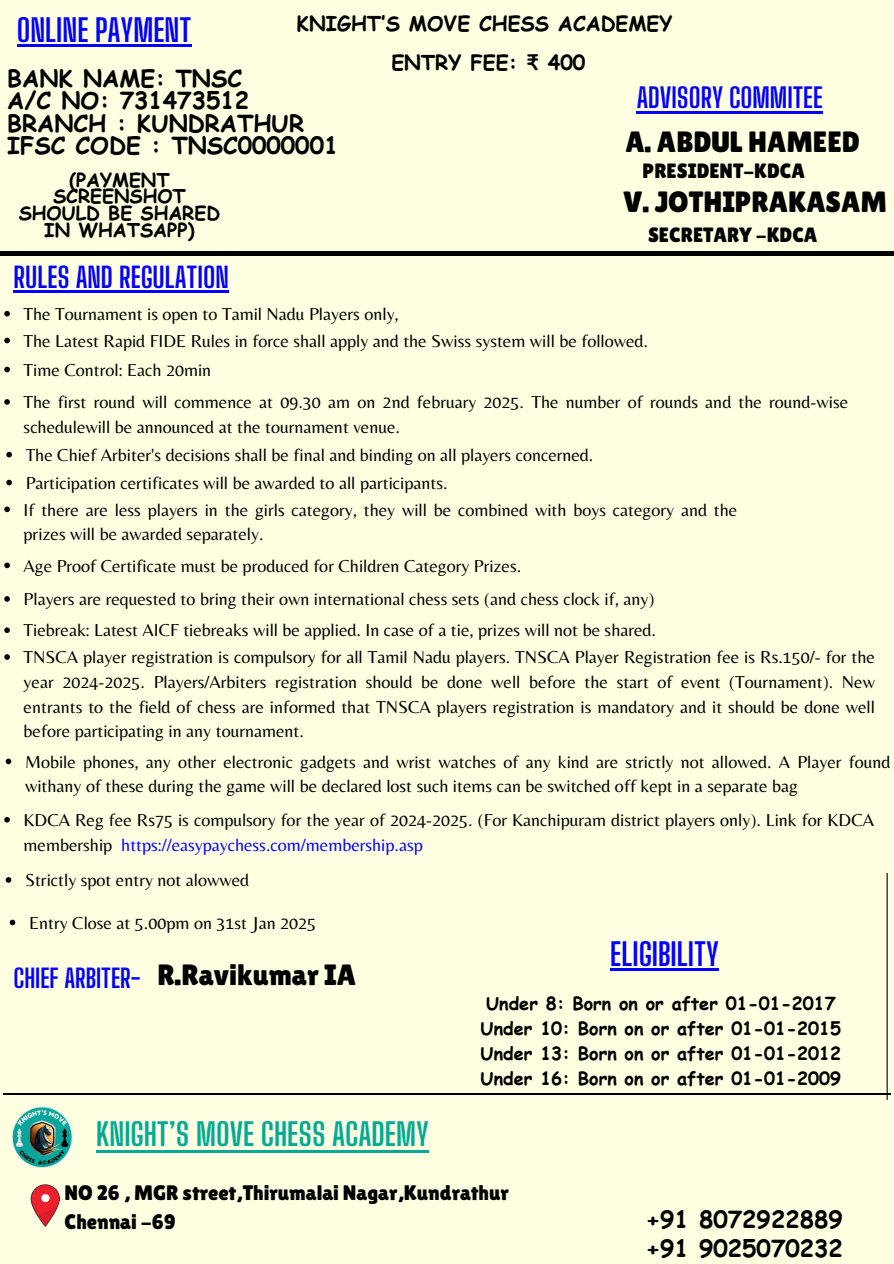
<style>
.page{position:relative;width:894px;height:1264px;background:#fff}
.page>*{position:absolute;margin:0;border:0;box-sizing:border-box;transform-origin:0 0}
.t1{font:700 31.05px "Big Shoulders Display";color:#05a995}
.t2{font:700 31.05px "Big Shoulders Display";color:#0300ff}
.t3{font:29.4px "Lilita One";color:#000}
.t4{font:29.4px "Lilita One";color:#010101}
.t5{font:700 28.05px "Big Shoulders Display";color:#0300ff}
.t6{font:700 27.15px "Big Shoulders Display";color:#0300ff}
.t7{font:700 25.65px "Big Shoulders Display";color:#0300ff}
.t8{font:700 23.55px/22.5px "Comic Sans MS";color:#010101}
.t9{font:21px "Lilita One";color:#000}
.t10{font:20.7px "Lilita One";color:#010101}
.t11{font:700 20.55px "Comic Sans MS";color:#010101}
.t12{font:700 19.05px/16.8px "Comic Sans MS";color:#010101;text-align:center}
.t13{font:18px/24.8px "Belleza";color:#000}
.t14{font:700 18px "Comic Sans MS";color:#000}
.s1{color:#0300ff}
</style>
<div class="page">
<div style="left:0;top:0;width:893px;height:1263px;background:#ffffe1"></div>
<hr style="left:96px;top:1150px;width:333px;height:2px;background:#05a995">
<div style="left:0;top:251px;width:893px;height:5px;background:#000"></div>
<hr style="left:3px;top:1093px;width:887px;height:1px;background:#000">
<img style="left:12px;top:1107px;width:60px;height:61px">
<svg style="left:31px;top:1184px;width:29px;height:42px"></svg>
<hr style="left:14px;top:290px;width:215px;height:2px;background:#0300ff">
<svg style="left:4px;top:311px;width:6px;height:5px"></svg>
<svg style="left:4px;top:338px;width:6px;height:5px"></svg>
<svg style="left:4px;top:367px;width:6px;height:5px"></svg>
<svg style="left:4px;top:399px;width:6px;height:6px"></svg>
<hr style="left:17px;top:44px;width:174px;height:2px;background:#0300ff">
<svg style="left:4px;top:596px;width:6px;height:5px"></svg>
<svg style="left:4px;top:627px;width:6px;height:6px"></svg>
<svg style="left:6px;top:452px;width:6px;height:5px"></svg>
<svg style="left:6px;top:480px;width:6px;height:5px"></svg>
<svg style="left:4px;top:506px;width:6px;height:6px"></svg>
<svg style="left:4px;top:562px;width:6px;height:6px"></svg>
<svg style="left:6px;top:758px;width:5px;height:6px"></svg>
<svg style="left:4px;top:654px;width:6px;height:6px"></svg>
<svg style="left:10px;top:919px;width:5px;height:6px"></svg>
<svg style="left:4px;top:817px;width:6px;height:5px"></svg>
<hr style="left:636px;top:111px;width:186px;height:2px;background:#0300ff">
<svg style="left:6px;top:877px;width:5px;height:5px"></svg>
<hr style="left:886px;top:873px;width:1px;height:226px;background:#000">
<hr style="left:610px;top:968px;width:108px;height:2px;background:#0300ff">
<p class="t11" style="left:296px;top:9px;width:377px">KNIGHT’S MOVE CHESS ACADEMEY</p>
<p class="t11" style="left:391px;top:47px;width:195px">ENTRY FEE: ₹ 400</p>
<p class="t2" style="left:17px;top:11px;width:176px">ONLINE PAYMENT</p>
<h5 class="t8" style="left:7px;top:66px;width:332px">BANK NAME: TNSC<br>A/C NO: 731473512<br>BRANCH : KUNDRATHUR<br>IFSC CODE : TNSC0000001</h5>
<p class="t6" style="left:636px;top:82px;width:187px">ADVISORY COMMITEE</p>
<p class="t3" style="left:625px;top:125px;width:236px">A. ABDUL HAMEED</p>
<p class="t4" style="left:623px;top:185px;width:265px">V. JOTHIPRAKASAM</p>
<p class="t10" style="left:642px;top:159px;width:164px">PRESIDENT-KDCA</p>
<h4 class="t12" style="left:19px;top:170px;width:203px">(PAYMENT<br>SCREENSHOT<br>SHOULD BE SHARED<br>IN WHATSAPP)</h4>
<p class="t10" style="left:647px;top:223px;width:171px">SECRETARY -KDCA</p>
<h1 class="t5" style="left:14px;top:260px;width:217px">RULES AND REGULATION</h1>
<h2 class="t13" style="left:24px;top:301px;width:376px">The Tournament is open to Tamil Nadu Players only,</h2>
<p class="t13" style="left:24px;top:328px;width:625px">The Latest Rapid FIDE Rules in force shall apply and the Swiss system will be followed.</p>
<h2 class="t13" style="left:24px;top:357px;width:189px">Time Control: Each 20min</h2>
<p class="t13" style="left:24px;top:389px;width:825px">The first round will commence at 09.30 am on 2nd february 2025. The number of rounds and the round-wise schedulewill be announced at the tournament venue.</p>
<p class="t13" style="left:26px;top:442px;width:569px">The Chief Arbiter's decisions shall be final and binding on all players concerned.</p>
<p class="t13" style="left:26px;top:470px;width:423px">Participation certificates will be awarded to all participants.</p>
<p class="t13" style="left:24px;top:497px;width:715px">If there are less players in the girls category, they will be combined with boys category and the prizes will be awarded separately.</p>
<p class="t13" style="left:24px;top:553px;width:499px">Age Proof Certificate must be produced for Children Category Prizes.</p>
<h1 class="t13" style="left:24px;top:586px;width:632px">Players are requested to bring their own international chess sets (and chess clock if, any)</h1>
<p class="t13" style="left:24px;top:617px;width:633px">Tiebreak: Latest AICF tiebreaks will be applied. In case of a tie, prizes will not be shared.</p>
<p class="t13" style="left:24px;top:644px;width:852px;text-align:justify">TNSCA player registration is compulsory for all Tamil Nadu players. TNSCA Player Registration fee is Rs.150/- for the year 2024-2025. Players/Arbiters registration should be done well before the start of event (Tournament). New entrants to the field of chess are informed that TNSCA players registration is mandatory and it should be done well before participating in any tournament.</p>
<p class="t13" style="left:25px;top:749px;width:866px">Mobile phones, any other electronic gadgets and wrist watches of any kind are strictly not allowed. A Player found withany of these during the game will be declared lost such items can be switched off kept in a separate bag</p>
<p class="t13" style="left:24px;top:807px;width:851px">KDCA Reg fee Rs75 is compulsory for the year of 2024-2025. (For Kanchipuram district players only). Link for KDCA membership <span class="s1">https://easypaychess.com/membership.asp</span></p>
<h1 class="t13" style="left:25px;top:867px;width:226px">Strictly spot entry not alowwed</h1>
<p class="t13" style="left:29px;top:910px;width:288px">Entry Close at 5.00pm on 31st Jan 2025</p>
<h3 class="t7" style="left:14px;top:962px;width:129px">CHIEF ARBITER-</h3>
<h4 class="t3" style="left:157px;top:958px;width:200px">R.Ravikumar IA</h4>
<p class="t1" style="left:96px;top:1115px;width:334px">KNIGHT’S MOVE CHESS ACADEMY</p>
<h1 class="t2" style="left:610px;top:935px;width:110px">ELIGIBILITY</h1>
<p class="t14" style="left:486px;top:990px;width:351px">Under 8: Born on or after 01-01-2017</p>
<p class="t14" style="left:480px;top:1015px;width:362px">Under 10: Born on or after 01-01-2015</p>
<p class="t14" style="left:480px;top:1040px;width:362px">Under 13: Born on or after 01-01-2012</p>
<p class="t14" style="left:480px;top:1064px;width:362px">Under 16: Born on or after 01-01-2009</p>
<p class="t9" style="left:65px;top:1180px;width:445px">NO 26 , MGR street,Thirumalai Nagar,Kundrathur</p>
<p class="t9" style="left:65px;top:1209px;width:113px">Chennai -69</p>
<p class="t8" style="left:645px;top:1203px;width:198px;line-height:29.2px">+91 8072922889 +91 9025070232</p>
</div>
